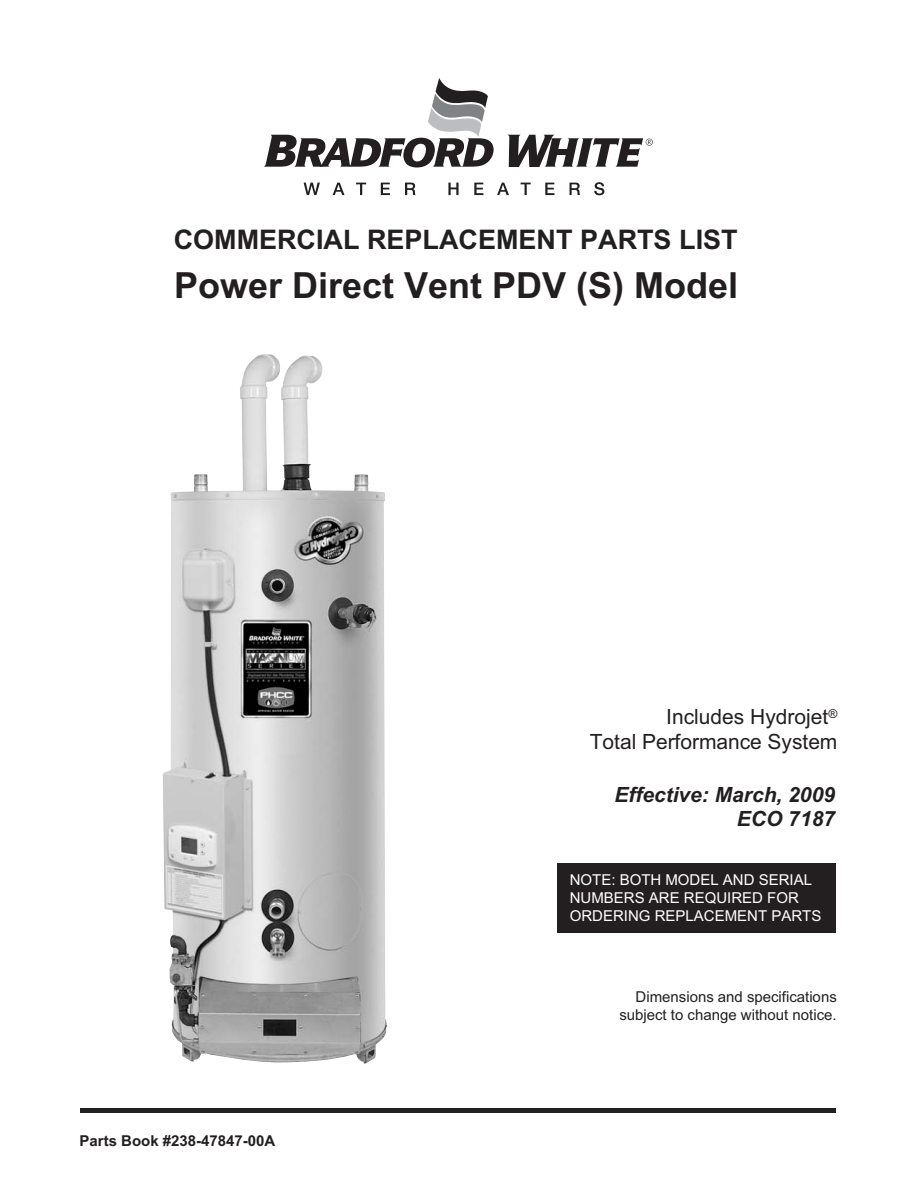
<style>
.page{position:relative;width:918px;height:1188px;background:#fff}
.page>*{position:absolute;margin:0;border:0;box-sizing:border-box;transform-origin:0 0}
.t1{font:700 36px "Arial";color:#231f20}
.t2{font:700 27px "Arial";color:#231f20}
.t3{font:21px/24.2px "Arial";color:#231f20}
.t4{font:italic 700 21px/24px "Arial";color:#231f20;text-align:right}
.t5{font:15px/18px "Arial";color:#fff}
.t6{font:15px/18px "Arial";color:#231f20;text-align:right}
.t7{font:700 15px "Arial";color:#231f20}
</style>
<div class="page">
<div style="left:558px;top:864px;width:278px;height:69px;background:#231f20"></div>
<hr style="left:81px;top:1109px;width:755px;height:4px;background:#231f20">
<svg style="left:263px;top:78px;width:231px;height:90px"></svg>
<svg style="left:508px;top:135px;width:145px;height:32px"></svg>
<svg style="left:304px;top:183px;width:16px;height:12px"></svg>
<svg style="left:333px;top:183px;width:12px;height:12px"></svg>
<svg style="left:356px;top:183px;width:10px;height:12px"></svg>
<svg style="left:381px;top:183px;width:9px;height:12px"></svg>
<svg style="left:405px;top:183px;width:11px;height:12px"></svg>
<svg style="left:448px;top:183px;width:11px;height:12px"></svg>
<svg style="left:474px;top:183px;width:9px;height:12px"></svg>
<svg style="left:497px;top:183px;width:12px;height:12px"></svg>
<svg style="left:521px;top:183px;width:10px;height:12px"></svg>
<svg style="left:545px;top:183px;width:9px;height:12px"></svg>
<svg style="left:570px;top:183px;width:10px;height:12px"></svg>
<svg style="left:594px;top:182px;width:10px;height:13px"></svg>
<img style="left:163px;top:354px;width:224px;height:710px">
<h2 class="t2" style="left:174px;top:222px;width:566px">COMMERCIAL REPLACEMENT PARTS LIST</h2>
<h1 class="t1" style="left:174px;top:262px;width:566px">Power Direct Vent PDV (S) Model</h1>
<h3 class="t3" style="left:590px;top:705px;width:249px;text-indent:76px">Includes Hydrojet<br>Tota Performance System</h3>
<h3 class="t4" style="left:614px;top:783px;width:223px">Effective: March, 2009<br>ECO 7187</h3>
<p class="t5" style="left:570px;top:871px;width:253px">NOTE: BOTH MODEL AND SERIAL<br>NUMBERS ARE REQUIRED FOR<br>ORDERING REPLACEMENT PARTS</p>
<p class="t7" style="left:80px;top:1131px;width:197px">Parts Book #238-47847-00A</p>
<p class="t6" style="left:619px;top:988px;width:219px">Dimensions and specifications subject to change without notice.</p>
</div>
